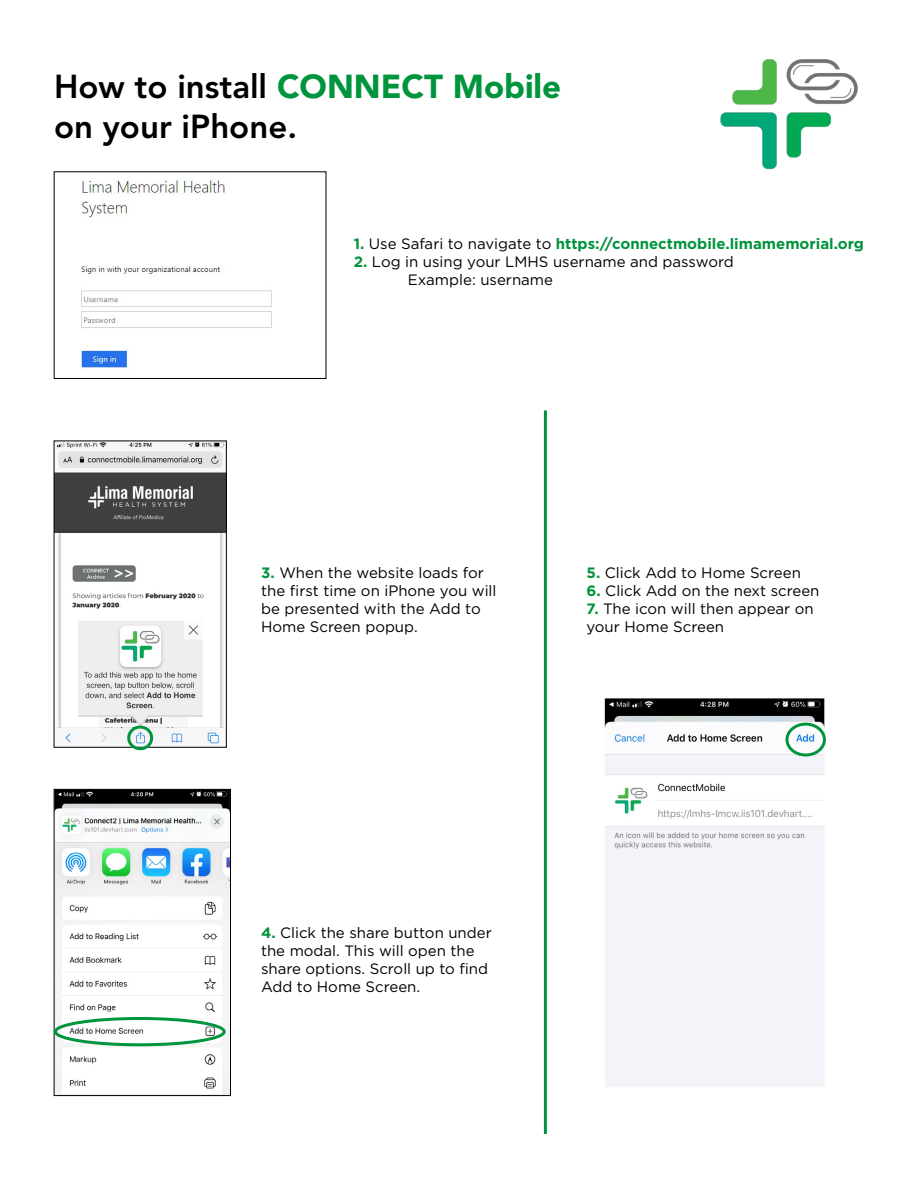
<style>
.page{position:relative;width:918px;height:1188px;background:#fff}
.page>*{position:absolute;margin:0;border:0;box-sizing:border-box;transform-origin:0 0}
.t1{font:800 33px/39.6px "Avenir LT Std";color:#000}
.t2{font:15px/18px "Gotham";color:#000}
.t3{font:700 15px "Gotham";color:#00943c}
.s1{font-weight:900;color:#00943c}
.s2{font-weight:400;color:#000}
.s3{font-weight:700;color:#00943c}
</style>
<div class="page">
<hr style="left:544px;top:410px;width:3px;height:724px;background:#00943c">
<img style="left:720px;top:59px;width:138px;height:111px">
<img style="left:81px;top:180px;width:191px;height:188px">
<img style="left:56px;top:443px;width:168px;height:302px">
<div style="left:127px;top:726px;width:26px;height:24px;border:3px solid #00943c;border-radius:50%"></div>
<img style="left:56px;top:791px;width:173px;height:303px">
<div style="left:54px;top:789px;width:177px;height:307px;border:1px solid #000"></div>
<div style="left:54px;top:1017px;width:172px;height:29px;border:3px solid #00943c;border-radius:50%"></div>
<img style="left:604px;top:699px;width:221px;height:388px">
<div style="left:785px;top:723px;width:41px;height:34px;border:3px solid #00943c;border-radius:50%"></div>
<h1 class="t1" style="left:54px;top:67px;width:509px">How to install <span class="s1">CONNECT Mobile </span>on your iPhone.</h1>
<p class="t3" style="left:354px;top:235px;width:512px">1. <span class="s2">Use Safari to navigate to</span> https://connectmobile.limamemorial.org</p>
<p class="t2" style="left:408px;top:252px;width:327px;text-indent:-54px"><span class="s3">2.</span> Log in using your LMHS username and password<br>Example: username</p>
<p class="t2" style="left:261px;top:563px;width:237px"><span class="s3">3.</span> When the website loads for the frst time on iPhone you will be presented with the Add to<br>Home Screen popup.</p>
<p class="t2" style="left:587px;top:563px;width:216px"><span class="s3">5.</span> Click Add to Home Screen</p>
<p class="t2" style="left:587px;top:581px;width:234px"><span class="s3">6.</span> Click Add on the next screen</p>
<p class="t2" style="left:587px;top:599px;width:229px"><span class="s3">7.</span> The icon will then appear on your Home Screen</p>
<p class="t2" style="left:261px;top:923px;width:232px"><span class="s3">4.</span> Click the share button under the modal. This will open the share options. Scroll up to fnd<br>Add to Home Screen.</p>
</div>
